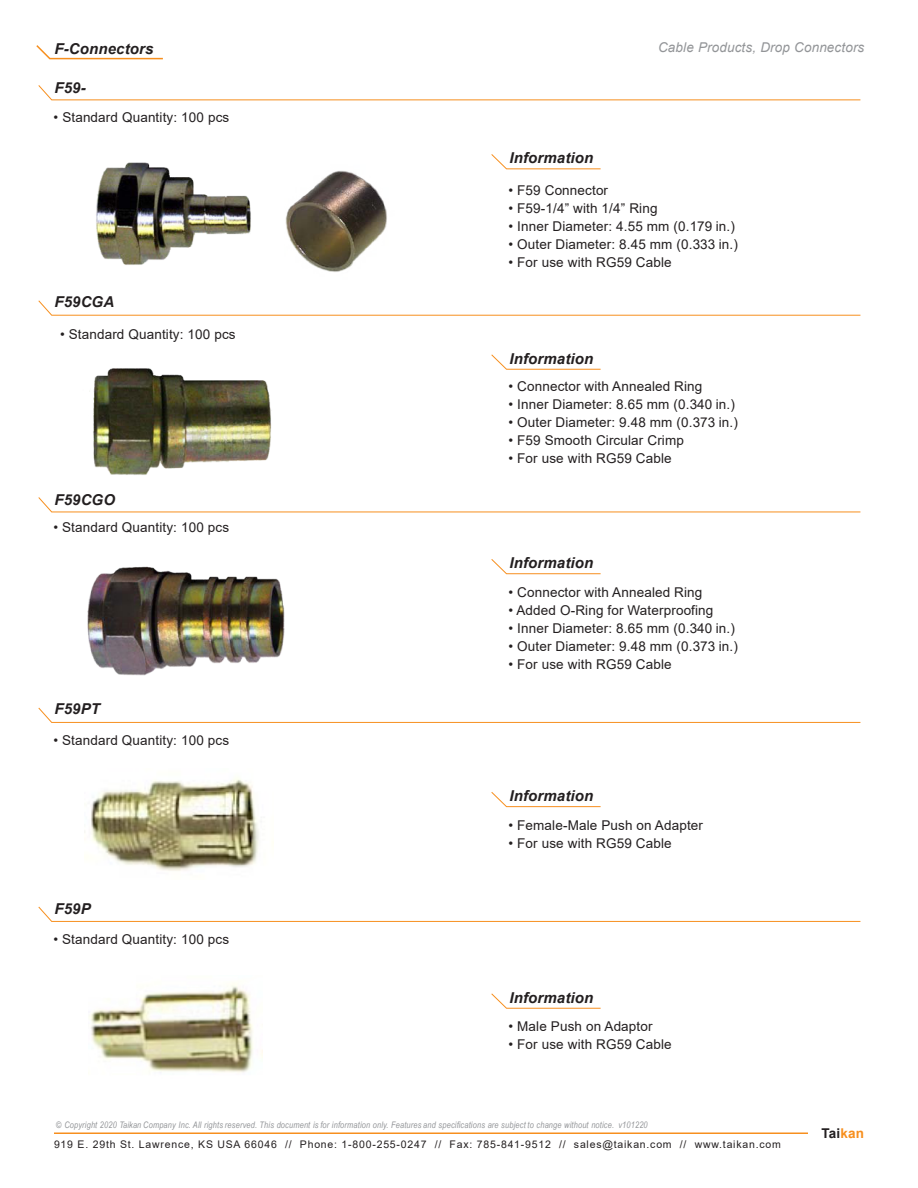
<style>
.page{position:relative;width:918px;height:1188px;background:#fff}
.page>*{position:absolute;margin:0;border:0;box-sizing:border-box;transform-origin:0 0}
.t1{font:italic 700 15px "Arial";letter-spacing:.01em;color:#231f20}
.t2{font:13.5px "Arial";letter-spacing:.01em;color:#231f20}
.t3{font:italic 13.5px "Arial";letter-spacing:.01em;color:#939598}
.t4{font:700 13.5px "Arial";letter-spacing:.01em;color:#231f20}
.t5{font:10.5px "Arial";letter-spacing:.075em;color:#231f20}
.t6{font:italic 9px "Arial Narrow";letter-spacing:.02em;color:#939598}
.s1{color:#f78f1e}
</style>
<div class="page">
<hr style="left:54px;top:1132px;width:754px;height:2px;background:#f78f1e">
<svg style="left:36px;top:45px;width:127px;height:15px"></svg>
<svg style="left:38px;top:85px;width:823px;height:16px"></svg>
<svg style="left:38px;top:300px;width:823px;height:16px"></svg>
<img style="left:89px;top:368px;width:182px;height:107px">
<svg style="left:38px;top:497px;width:823px;height:16px"></svg>
<img style="left:87px;top:566px;width:198px;height:110px">
<svg style="left:38px;top:707px;width:823px;height:16px"></svg>
<svg style="left:38px;top:906px;width:823px;height:16px"></svg>
<img style="left:91px;top:777px;width:183px;height:94px">
<img style="left:89px;top:983px;width:173px;height:90px">
<img style="left:96px;top:162px;width:142px;height:103px">
<img style="left:238px;top:170px;width:190px;height:142px">
<svg style="left:491px;top:154px;width:110px;height:16px"></svg>
<svg style="left:491px;top:559px;width:110px;height:15px"></svg>
<svg style="left:491px;top:354px;width:110px;height:16px"></svg>
<svg style="left:491px;top:792px;width:110px;height:15px"></svg>
<svg style="left:491px;top:993px;width:110px;height:16px"></svg>
<p class="t1" style="left:54px;top:43px;width:101px">F-Connectors</p>
<p class="t3" style="left:658px;top:42px;width:208px">Cable Products, Drop Connectors</p>
<p class="t1" style="left:54px;top:82px;width:33px">F59-</p>
<p class="t2" style="left:54px;top:112px;width:177px">• Standard Quantity: 100 pcs</p>
<p class="t1" style="left:54px;top:296px;width:61px">F59CGA</p>
<p class="t2" style="left:60px;top:329px;width:177px">• Standard Quantity: 100 pcs</p>
<p class="t1" style="left:54px;top:494px;width:62px">F59CGO</p>
<p class="t2" style="left:53px;top:522px;width:177px">• Standard Quantity: 100 pcs</p>
<p class="t1" style="left:54px;top:703px;width:47px">F59PT</p>
<p class="t2" style="left:53px;top:736px;width:177px">• Standard Quantity: 100 pcs</p>
<p class="t1" style="left:54px;top:903px;width:38px">F59P</p>
<p class="t2" style="left:53px;top:935px;width:177px">• Standard Quantity: 100 pcs</p>
<p class="t1" style="left:509px;top:152px;width:86px">Information</p>
<p class="t2" style="left:508px;top:185px;width:101px">• F59 Connector</p>
<p class="t2" style="left:508px;top:203px;width:151px">• F59-1/4” with 1/4” Ring</p>
<p class="t2" style="left:508px;top:221px;width:228px">• Inner Diameter: 4.55 mm (0.179 in.)</p>
<p class="t2" style="left:508px;top:239px;width:231px">• Outer Diameter: 8.45 mm (0.333 in.)</p>
<p class="t2" style="left:508px;top:257px;width:165px">• For use with RG59 Cable</p>
<p class="t1" style="left:509px;top:353px;width:86px">Information</p>
<p class="t2" style="left:508px;top:381px;width:195px">• Connector with Annealed Ring</p>
<p class="t2" style="left:508px;top:399px;width:228px">• Inner Diameter: 8.65 mm (0.340 in.)</p>
<p class="t2" style="left:508px;top:417px;width:231px">• Outer Diameter: 9.48 mm (0.373 in.)</p>
<p class="t2" style="left:508px;top:435px;width:177px">• F59 Smooth Circular Crimp</p>
<p class="t2" style="left:508px;top:453px;width:165px">• For use with RG59 Cable</p>
<p class="t1" style="left:509px;top:557px;width:86px">Information</p>
<p class="t2" style="left:508px;top:587px;width:195px">• Connector with Annealed Ring</p>
<p class="t2" style="left:508px;top:605px;width:206px">• Added O-Ring for Waterproofing</p>
<p class="t2" style="left:508px;top:623px;width:228px">• Inner Diameter: 8.65 mm (0.340 in.)</p>
<p class="t2" style="left:508px;top:641px;width:231px">• Outer Diameter: 9.48 mm (0.373 in.)</p>
<p class="t2" style="left:508px;top:659px;width:165px">• For use with RG59 Cable</p>
<p class="t1" style="left:509px;top:790px;width:86px">Information</p>
<p class="t2" style="left:508px;top:820px;width:196px">• Female-Male Push on Adapter</p>
<p class="t2" style="left:508px;top:838px;width:165px">• For use with RG59 Cable</p>
<p class="t1" style="left:509px;top:992px;width:86px">Information</p>
<p class="t2" style="left:508px;top:1021px;width:146px">• Male Push on Adaptor</p>
<p class="t2" style="left:508px;top:1039px;width:165px">• For use with RG59 Cable</p>
<p class="t6" style="left:56px;top:1121px;width:593px">© Copyright 2020 Taikan Company Inc. All rights reserved. This document is for information only. Features and specifications are subject to change without notice. v101220</p>
<p class="t5" style="left:54px;top:1140px;width:728px">919 E. 29th St. Lawrence, KS USA 66046 // Phone: 1-800-255-0247 // Fax: 785-841-9512 // sales@taikan.com // www.taikan.com</p>
<p class="t4" style="left:822px;top:1128px;width:44px">Tai<span class="s1">kan</span></p>
</div>
